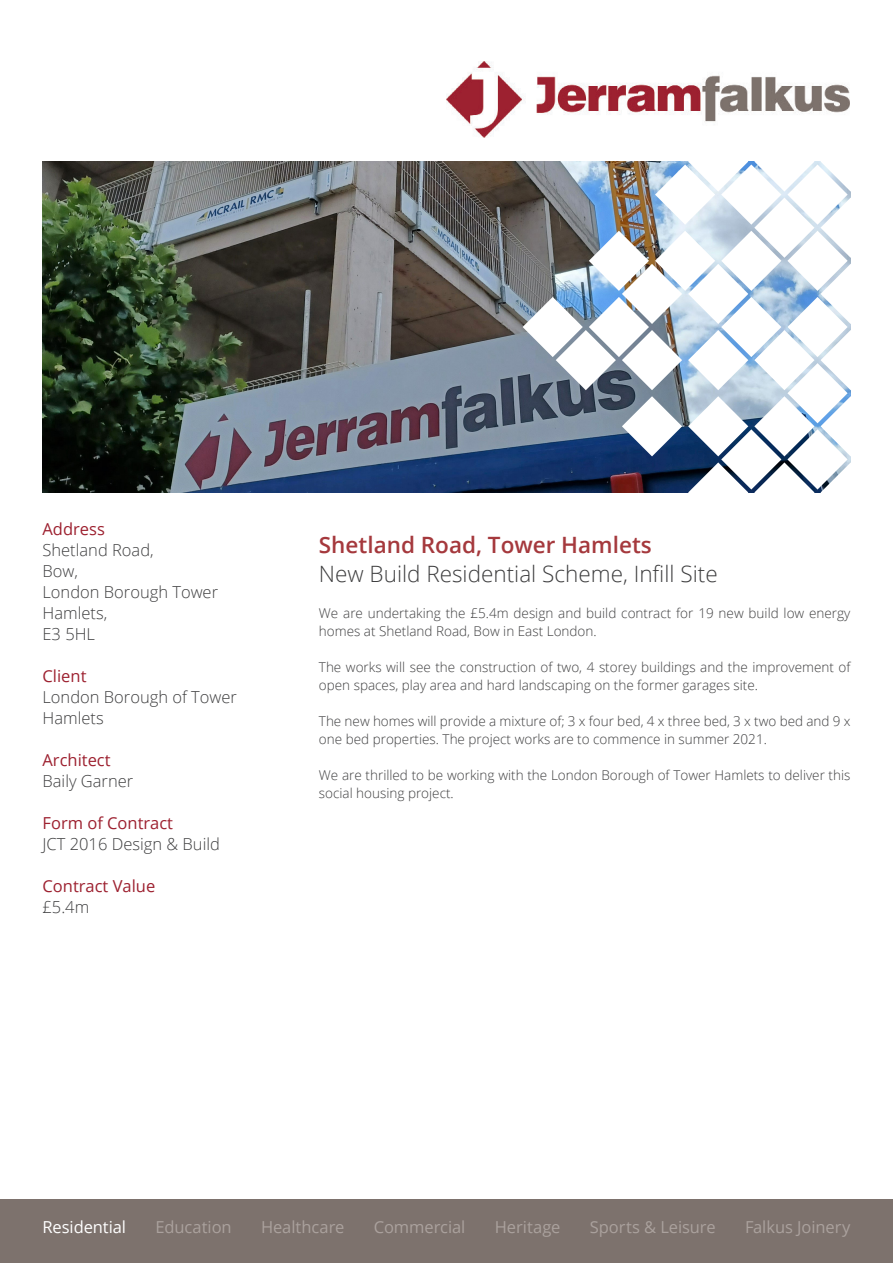
<style>
.page{position:relative;width:893px;height:1263px;background:#fff}
.page>*{position:absolute;margin:0;border:0;box-sizing:border-box;transform-origin:0 0}
.t1{font:300 22.5px "Open Sans";color:#3e3e3f}
.t2{font:600 22.5px "Open Sans";color:#a5393d}
.JF_Body_Text{font:300 16.5px/21px "Open Sans";color:#3e3e3f}
.t3{font:16.5px "Open Sans";letter-spacing:-.005em;color:#aaa19d}
.t4{font:16.5px "Open Sans";color:#9d2130}
.t5{font:16.5px "Open Sans";letter-spacing:-.005em;color:#fff}
.JF_Body_Text-2{font:300 13.5px/18px "Open Sans";color:#3e3e3f}
</style>
<div class="page">
<img style="left:43px;top:162px;width:480px;height:330px">
<img style="left:523px;top:161px;width:328px;height:332px">
<div style="left:0;top:1199px;width:893px;height:64px;background:#7d726d"></div>
<img style="left:446px;top:61px;width:403px;height:76px">
<p class="t4" style="left:43px;top:518px;width:64px">Address</p>
<p class="JF_Body_Text" style="left:43px;top:539px;width:113px">Shetland Road,</p>
<p class="JF_Body_Text" style="left:43px;top:560px;width:37px">Bow,</p>
<p class="JF_Body_Text" style="left:43px;top:581px;width:177px">London Borough Tower<br>Hamlets,</p>
<p class="JF_Body_Text" style="left:43px;top:623px;width:54px">E3 5HL</p>
<p class="t4" style="left:43px;top:665px;width:45px">Client</p>
<p class="JF_Body_Text" style="left:43px;top:686px;width:196px">London Borough of Tower<br>Hamlets</p>
<p class="t4" style="left:43px;top:749px;width:70px">Architect</p>
<p class="JF_Body_Text" style="left:43px;top:770px;width:92px">Baily Garner</p>
<p class="t4" style="left:43px;top:812px;width:132px">Form of Contract</p>
<p class="JF_Body_Text" style="left:43px;top:833px;width:179px">JCT 2016 Design &amp; Build</p>
<p class="t4" style="left:43px;top:875px;width:114px">Contract Value</p>
<p class="JF_Body_Text" style="left:43px;top:896px;width:48px">£5.4m</p>
<p class="t2" style="left:319px;top:529px;width:334px">Shetland Road, Tower Hamlets</p>
<p class="t1" style="left:319px;top:558px;width:400px">New Build Residential Scheme, Infill Site</p>
<p class="JF_Body_Text-2" style="left:319px;top:603px;width:533px">We are undertaking the £5.4m design and build contract for 19 new build low energy homes at Shetland Road, Bow in East London.</p>
<p class="JF_Body_Text-2" style="left:319px;top:657px;width:533px">The works will see the construction of two, 4 storey buildings and the improvement of open spaces, play area and hard landscaping on the former garages site.</p>
<p class="JF_Body_Text-2" style="left:319px;top:711px;width:533px">The new homes will provide a mixture of; 3 x four bed, 4 x three bed, 3 x two bed and 9 x one bed properties. The project works are to commence in summer 2021.</p>
<p class="JF_Body_Text-2" style="left:319px;top:765px;width:533px">We are thrilled to be working with the London Borough of Tower Hamlets to deliver this social housing project.</p>
<p class="t5" style="left:43px;top:1216px;width:85px">Residential</p>
<p class="t3" style="left:155px;top:1216px;width:78px">Education</p>
<p class="t3" style="left:261px;top:1216px;width:85px">Healthcare</p>
<p class="t3" style="left:374px;top:1216px;width:93px">Commercial</p>
<p class="t3" style="left:495px;top:1216px;width:67px">Heritage</p>
<p class="t3" style="left:590px;top:1216px;width:127px">Sports &amp; Leisure</p>
<p class="t3" style="left:745px;top:1216px;width:107px">Falkus Joinery</p>
</div>
